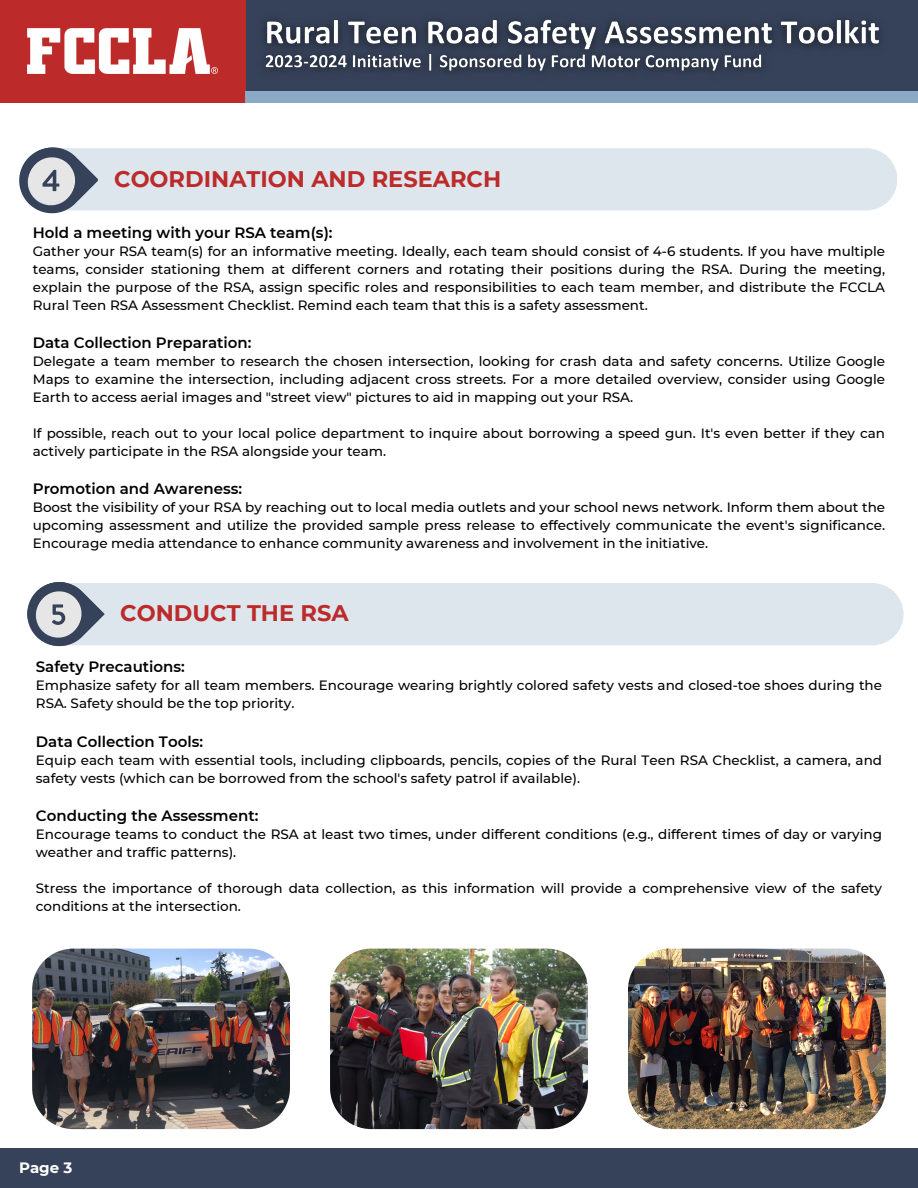
<style>
.page{position:relative;width:918px;height:1188px;background:#fff}
.page>*{position:absolute;margin:0;border:0;box-sizing:border-box;transform-origin:0 0}
.t1{font:700 22.5px "Montserrat";color:#bd2a2a}
.t2{font:600 15px "Montserrat";color:#000}
.t3{font:700 15px "Montserrat";color:#fff}
.t4{font:500 13.5px/18px "Montserrat";color:#000}
</style>
<div class="page">
<div style="left:0;top:0;width:918px;height:103px;background:#364259"></div>
<div style="left:0;top:0;width:245px;height:103px;background:#bd2a2a"></div>
<div style="left:0;top:1148px;width:918px;height:40px;background:#364259"></div>
<img style="left:28px;top:29px;width:190px;height:45px">
<div style="left:245px;top:91px;width:673px;height:12px;background:#8aa9c5"></div>
<div style="left:104px;top:583px;width:800px;height:62px;background:#dde5ed"></div>
<svg style="left:27px;top:582px;width:77px;height:65px;background:#a2a8b3"></svg>
<div style="left:98px;top:148px;width:799px;height:62px;background:#dde5ed"></div>
<svg style="left:19px;top:147px;width:79px;height:67px;background:#a4aab4"></svg>
<img style="left:264px;top:19px;width:616px;height:53px">
<img style="left:32px;top:949px;width:258px;height:180px;border-radius:41px">
<img style="left:628px;top:949px;width:258px;height:180px;border-radius:41px">
<img style="left:330px;top:949px;width:258px;height:180px;border-radius:41px">
<p class="t1" style="left:114px;top:165px;width:389px">COORDINATION AND RESEARCH</p>
<p class="t2" style="left:33px;top:223px;width:301px">Hold a meeting with your RSA team(s):</p>
<p class="t4" style="left:33px;top:242px;width:854px;text-align:justify">Gather your RSA team(s) for an informative meeting. Ideally, each team should consist of 4-6 students. If you have multiple teams, consider stationing them at different corners and rotating their positions during the RSA. During the meeting, explain the purpose of the RSA, assign specific roles and responsibilities to each team member, and distribute the FCCLA Rural Teen RSA Assessment Checklist. Remind each team that this is a safety assessment.</p>
<p class="t2" style="left:33px;top:333px;width:220px">Data Collection Preparation:</p>
<p class="t4" style="left:33px;top:352px;width:854px;text-align:justify">Delegate a team member to research the chosen intersection, looking for crash data and safety concerns. Utilize Google Maps to examine the intersection, including adjacent cross streets. For a more detailed overview, consider using Google Earth to access aerial images and "street view" pictures to aid in mapping out your RSA.</p>
<p class="t4" style="left:33px;top:424px;width:854px">If possible, reach out to your local police department to inquire about borrowing a speed gun. It's even better if they can actively participate in the RSA alongside your team.</p>
<p class="t2" style="left:33px;top:480px;width:211px">Promotion and Awareness:</p>
<p class="t4" style="left:33px;top:498px;width:854px;text-align:justify">Boost the visibility of your RSA by reaching out to local media outlets and your school news network. Inform them about the upcoming assessment and utilize the provided sample press release to effectively communicate the event's significance.<br>Encourage media attendance to enhance community awareness and involvement in the initiative.</p>
<p class="t1" style="left:120px;top:599px;width:230px">CONDUCT THE RSA</p>
<p class="t2" style="left:36px;top:658px;width:151px">Safety Precautions:</p>
<p class="t4" style="left:36px;top:677px;width:848px">Emphasize safety for all team members. Encourage wearing brightly colored safety vests and closed-toe shoes during the<br>RSA. Safety should be the top priority.</p>
<p class="t2" style="left:36px;top:732px;width:169px">Data Collection Tools:</p>
<p class="t4" style="left:36px;top:751px;width:848px">Equip each team with essential tools, including clipboards, pencils, copies of the Rural Teen RSA Checklist, a camera, and safety vests (which can be borrowed from the school's safety patrol if available).</p>
<p class="t2" style="left:36px;top:806px;width:224px">Conducting the Assessment:</p>
<p class="t4" style="left:36px;top:825px;width:848px">Encourage teams to conduct the RSA at least two times, under different conditions (e.g., different times of day or varying weather and traffic patterns).</p>
<p class="t4" style="left:36px;top:879px;width:848px">Stress the importance of thorough data collection, as this information will provide a comprehensive view of the safety conditions at the intersection.</p>
<p class="t3" style="left:19px;top:1158px;width:55px">Page 3</p>
</div>
